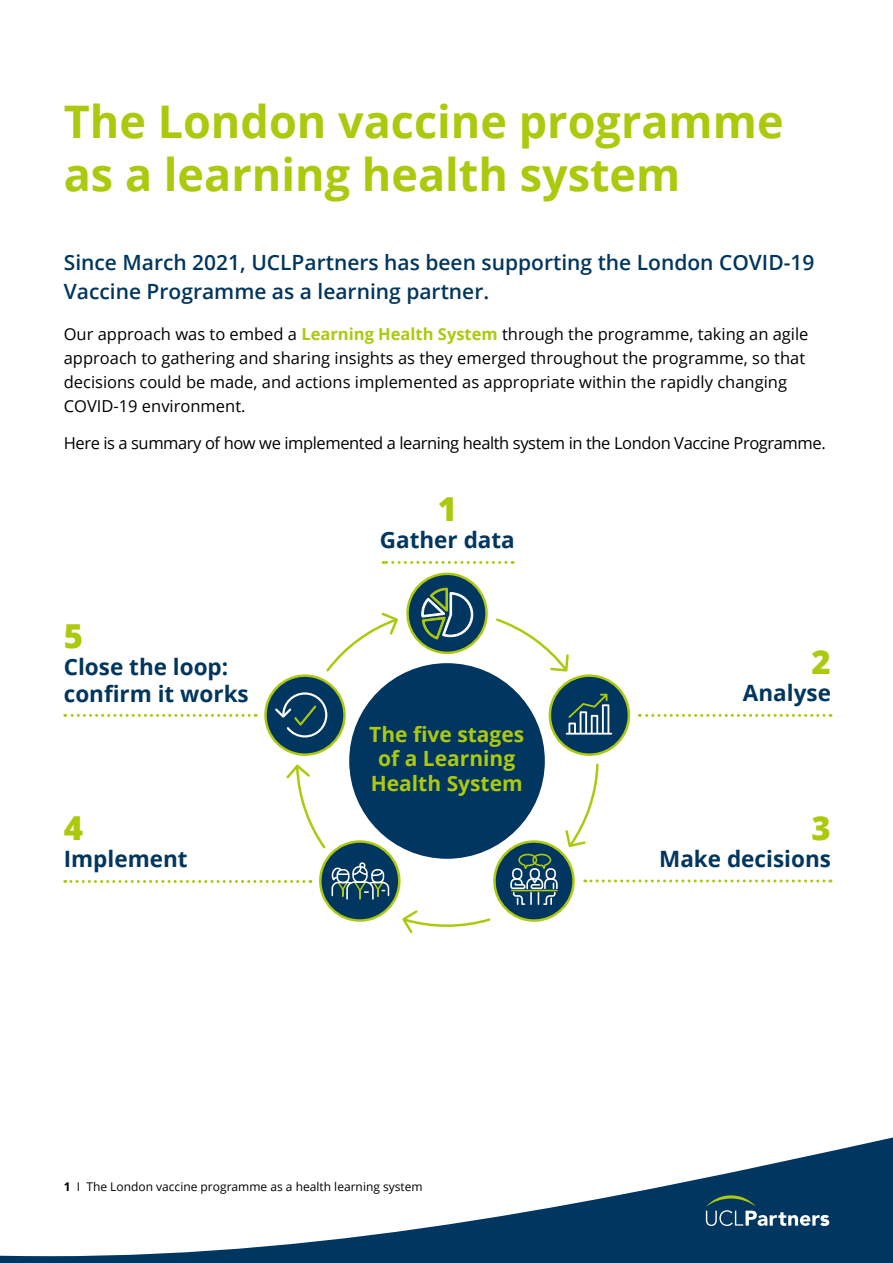
<style>
.page{position:relative;width:893px;height:1263px;background:#fff}
.page>*{position:absolute;margin:0;border:0;box-sizing:border-box;transform-origin:0 0}
.t1{font:700 45px/52.5px "Open Sans";color:#adc90e}
.t2{font:800 33px "Open Sans";color:#adc90e}
.t3{font:700 22.5px/27px "Open Sans";color:#00365f}
.t4{font:600 21px/28.5px "Open Sans";color:#00365f}
.t5{font:700 21px/24.6px "Open Sans";color:#adc90e;text-align:center}
.t6{font:16.5px/24px "Open Sans";color:#000}
.t7{font:16.5px "Open Sans";letter-spacing:-.025em;color:#000}
.t8{font:12px "Open Sans";color:#000}
.s1{font-weight:700;color:#adc90e}
.s2{font-weight:700}
</style>
<div class="page">
<svg style="left:0;top:1137px;width:893px;height:126px"></svg>
<svg style="left:706px;top:1195px;width:123px;height:31px;background:#315d78"></svg>
<div style="left:408px;top:574px;width:78px;height:79px;background:#00365f;border-radius:50%"></div>
<div style="left:406px;top:573px;width:82px;height:81px;border:2px solid #adc90e;border-radius:50%"></div>
<div style="left:349px;top:663px;width:196px;height:196px;background:#00365f;border-radius:50%"></div>
<div style="left:550px;top:676px;width:79px;height:79px;background:#00365f;border-radius:50%"></div>
<div style="left:549px;top:674px;width:81px;height:82px;border:2px solid #adc90e;border-radius:50%"></div>
<div style="left:265px;top:676px;width:79px;height:79px;background:#00365f;border-radius:50%"></div>
<div style="left:264px;top:674px;width:82px;height:82px;border:2px solid #adc90e;border-radius:50%"></div>
<div style="left:494px;top:841px;width:79px;height:79px;background:#00365f;border-radius:50%"></div>
<div style="left:493px;top:840px;width:82px;height:82px;border:2px solid #adc90e;border-radius:50%"></div>
<div style="left:320px;top:841px;width:79px;height:79px;background:#00365f;border-radius:50%"></div>
<div style="left:319px;top:840px;width:82px;height:82px;border:2px solid #adc90e;border-radius:50%"></div>
<svg style="left:566px;top:694px;width:46px;height:41px"></svg>
<svg style="left:331px;top:862px;width:59px;height:38px"></svg>
<svg style="left:496px;top:618px;width:73px;height:54px"></svg>
<svg style="left:326px;top:612px;width:72px;height:60px"></svg>
<svg style="left:565px;top:763px;width:34px;height:84px"></svg>
<svg style="left:402px;top:910px;width:89px;height:24px"></svg>
<svg style="left:286px;top:764px;width:40px;height:85px"></svg>
<svg style="left:639px;top:714px;width:185px;height:3px"></svg>
<svg style="left:383px;top:561px;width:123px;height:3px"></svg>
<svg style="left:65px;top:714px;width:184px;height:3px"></svg>
<svg style="left:585px;top:879px;width:239px;height:3px"></svg>
<svg style="left:65px;top:880px;width:239px;height:3px"></svg>
<svg style="left:421px;top:587px;width:52px;height:53px"></svg>
<svg style="left:510px;top:854px;width:48px;height:51px"></svg>
<hr style="left:511px;top:890px;width:47px;height:1px;background:#adc90e">
<svg style="left:273px;top:691px;width:55px;height:48px"></svg>
<h1 class="t1" style="left:64px;top:95px;width:721px">The London vaccine programme as a learning health system</h1>
<p class="t4" style="left:64px;top:248px;width:752px">Since March 2021, UCLPartners has been supporting the London COVID-19<br>Vaccine Programme as a learning partner.</p>
<p class="t6" style="left:64px;top:322px;width:746px">Our approach was to embed a <span class="s1">Learning Health System</span> through the programme, taking an agile approach to gathering and sharing insights as they emerged throughout the programme, so that decisions could be made, and actions implemented as appropriate within the rapidly changing COVID-19 environment.</p>
<p class="t7" style="left:64px;top:431px;width:763px">Here is a summary of how we implemented a learning health system in the London Vaccine Programme.</p>
<h2 class="t2" style="left:64px;top:611px;width:21px">5</h2>
<h3 class="t3" style="left:64px;top:652px;width:187px">Close the loop: confirm it works</h3>
<h2 class="t2" style="left:64px;top:802px;width:21px">4</h2>
<h3 class="t3" style="left:64px;top:844px;width:125px">Implement</h3>
<h2 class="t2" style="left:438px;top:484px;width:21px">1</h2>
<h3 class="t3" style="left:380px;top:526px;width:136px">Gather data</h3>
<p class="t5" style="left:369px;top:721px;width:157px">The five stages of a Learning<br>Health System</p>
<p class="t8" style="left:64px;top:1178px;width:360px"><span class="s2">1</span> I The London vaccine programme as a health learning system</p>
<h2 class="t2" style="left:812px;top:637px;width:21px">2</h2>
<h3 class="t3" style="left:743px;top:679px;width:90px">Analyse</h3>
<h2 class="t2" style="left:812px;top:803px;width:21px">3</h2>
<h3 class="t3" style="left:659px;top:845px;width:173px">Make decisions</h3>
</div>
